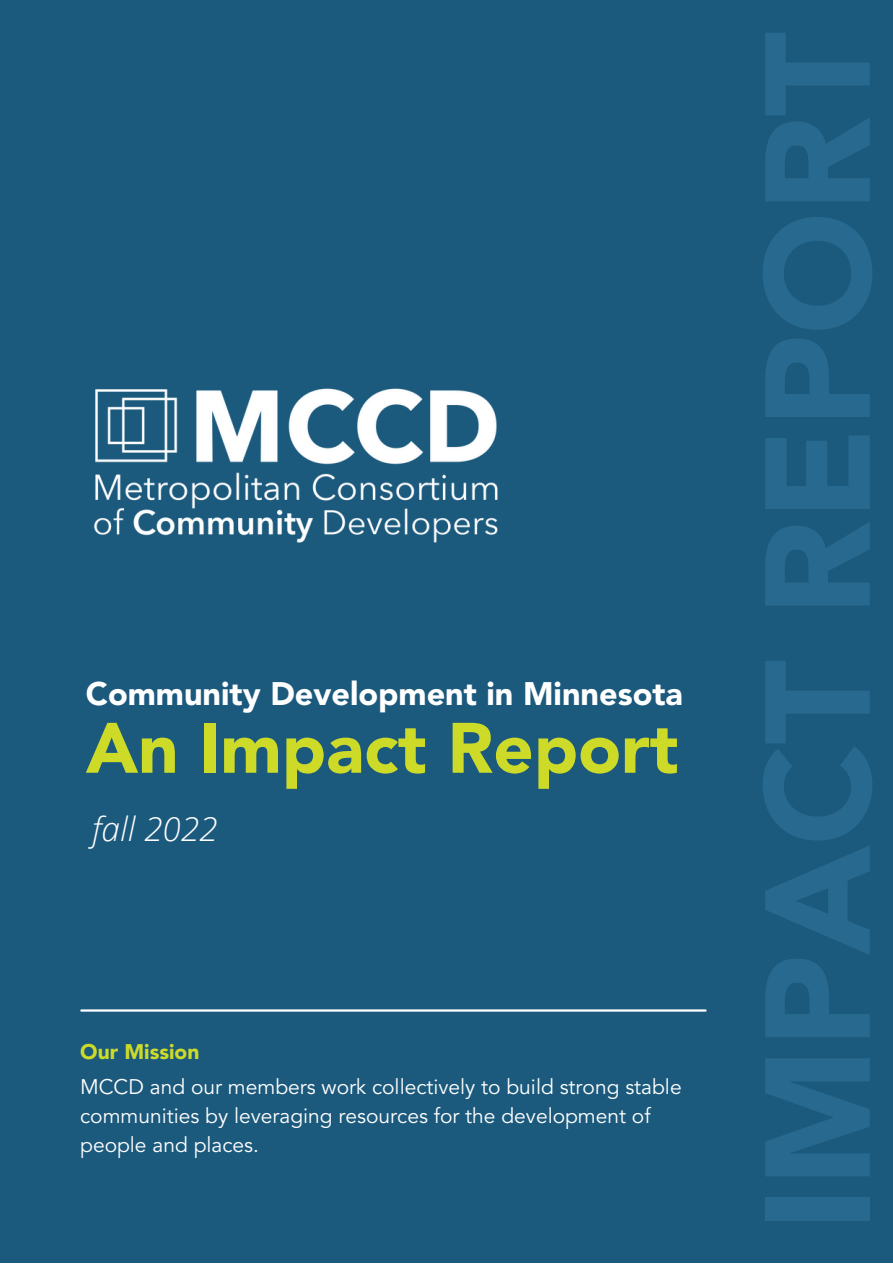
<style>
.page{position:relative;width:893px;height:1264px;background:#fff}
.page>*{position:absolute;margin:0;border:0;box-sizing:border-box;transform-origin:0 0}
.t1{font:900 70.5px "Avenir LT Std";color:#cddb28}
.t2{font:italic 300 33.3px "Open Sans";color:#fff}
.t3{font:900 32.4px "Avenir LT Std";color:#fff}
.t4{font:21px/29.2px "Avenir LT Std";color:#fff}
.t5{font:900 21px "Avenir LT Std";color:#cddb28}
</style>
<div class="page">
<div style="left:0;top:0;width:892px;height:1262px;background:#1c5a7d"></div>
<img style="left:93px;top:388px;width:405px;height:155px">
<hr style="left:81px;top:1009px;width:624px;height:2px;background:#fff">
<h3 class="t3" style="left:86px;top:680px;width:598px">Community Development in Minnesota</h3>
<h1 class="t1" style="left:86px;top:719px;width:594px">An Impact Report</h1>
<h2 class="t2" style="left:92px;top:805px;width:127px">fall 2022</h2>
<p class="t5" style="left:80px;top:1043px;width:121px">Our Mission</p>
<p class="t4" style="left:80px;top:1073px;width:603px">MCCD and our members work collectively to build strong stable communities by leveraging resources for the development of people and places.</p>
</div>
